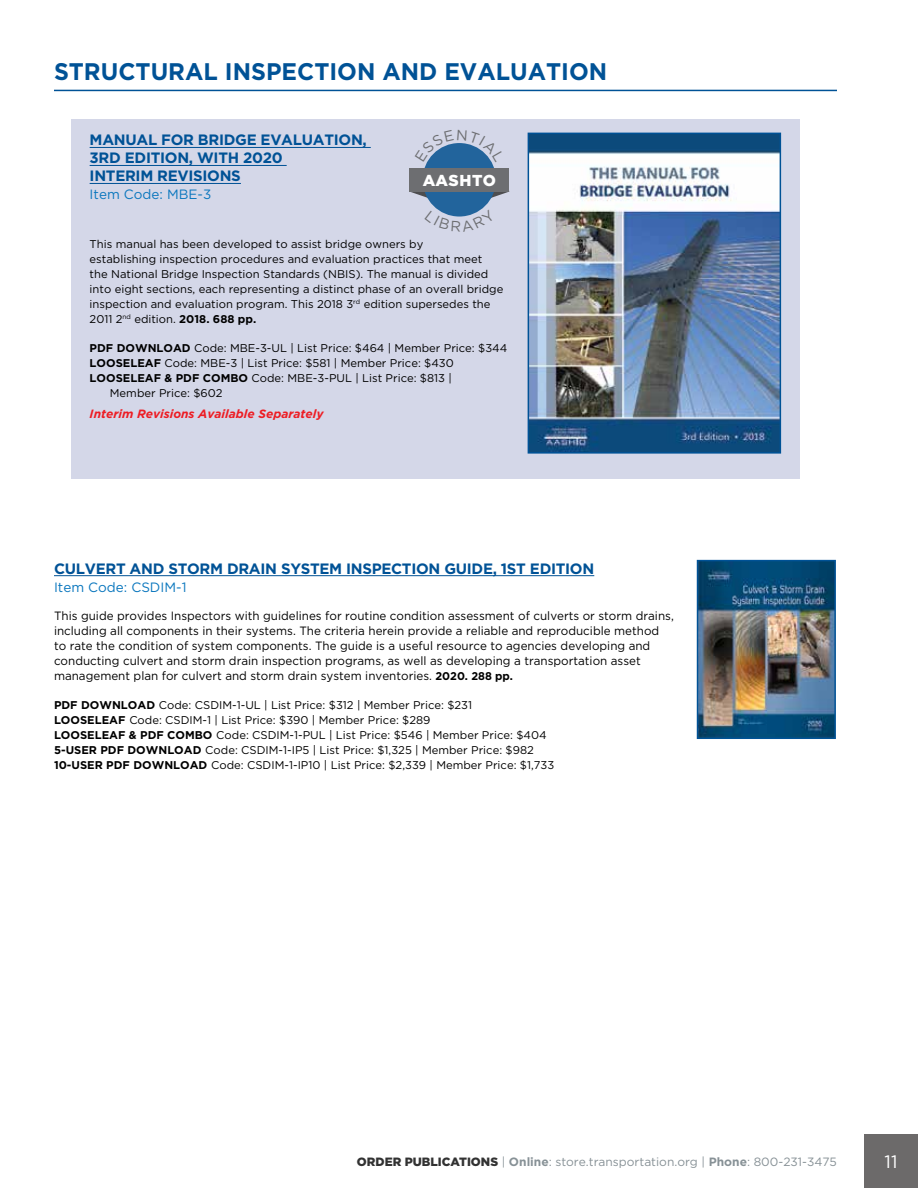
<style>
.page{position:relative;width:918px;height:1188px;background:#fff}
.page>*{position:absolute;margin:0;border:0;box-sizing:border-box;transform-origin:0 0}
.t1{font:700 24px "Gotham";color:#005296}
.t2{font:18px "Gotham";color:#fff}
.t3{font:900 15.9px "Gotham";letter-spacing:.03em;color:#fff}
.t4{font:700 15px/18px "Gotham";letter-spacing:-.02em;color:#005296}
.t5{font:13.5px "Gotham";color:#0b77be}
.t6{font:12px/15px "Gotham";color:#000}
.t7{font:12px "Gotham";color:#879196}
.t8{font:italic 700 12px "Gotham";color:#ed1d24}
.t9{font:11.25px/15px "Gotham";color:#000}
.s1{font-weight:700}
.s2{font-weight:700;font-size:11.25px}
.s3{font-weight:900;color:#323232}
</style>
<div class="page">
<div style="left:864px;top:1134px;width:54px;height:54px;background:#6c6a6a"></div>
<hr style="left:54px;top:575px;width:540px;height:1px;background:#005296">
<img style="left:696px;top:559px;width:140px;height:180px">
<hr style="left:54px;top:90px;width:783px;height:1px;background:#005296">
<div style="left:71px;top:119px;width:729px;height:359px;background:#d4d7e8"></div>
<hr style="left:90px;top:147px;width:281px;height:1px;background:#005296">
<hr style="left:90px;top:165px;width:197px;height:1px;background:#005296">
<hr style="left:90px;top:183px;width:151px;height:1px;background:#005296">
<div style="left:423px;top:143px;width:73px;height:74px;background:#22649c;border-radius:50%"></div>
<div style="left:409px;top:168px;width:100px;height:24px;background:#6d6e71"></div>
<img style="left:527px;top:132px;width:255px;height:322px">
<svg style="left:411px;top:192px;width:97px;height:25px"></svg>
<svg style="left:426px;top:143px;width:66px;height:20px"></svg>
<h1 class="t1" style="left:54px;top:58px;width:555px">STRUCTURAL INSPECTION AND EVALUATION</h1>
<h3 class="t4" style="left:90px;top:131px;width:279px">MANUAL FOR BRIDGE EVALUATION,<br>3RD EDITION, WITH 2020<br>INTERIM REVISIONS</h3>
<p class="t5" style="left:90px;top:187px;width:123px">Item Code: MBE-3</p>
<h3 class="t3" style="left:423px;top:171px;width:75px">AASHTO</h3>
<p class="t9" style="left:90px;top:237px;width:415px">This manual has been developed to assist bridge owners by<br>establishing inspection procedures and evaluation practices that meet<br>the National Bridge Inspection Standards (NBIS). The manual is divided into eight sections, each representing a distinct phase of an overall bridge inspection and evaluation program. This 2018 3<sup>rd</sup> edition supersedes the 2011 2<sup>nd</sup> edition. <span class="s1">2018. 688 pp.</span></p>
<p class="t9" style="left:90px;top:340px;width:419px"><span class="s1">PDF DOWNLOAD</span> Code: MBE-3-UL | List Price: $464 | Member Price: $344</p>
<p class="t9" style="left:90px;top:355px;width:366px"><span class="s1">LOOSELEAF</span> Code: MBE-3 | List Price: $581 | Member Price: $430</p>
<p class="t9" style="left:90px;top:370px;width:364px"><span class="s1">LOOSELEAF &amp; PDF COMBO</span> Code: MBE-3-PUL | List Price: $813 |</p>
<p class="t9" style="left:110px;top:385px;width:114px">Member Price: $602</p>
<p class="t8" style="left:90px;top:407px;width:235px">Interim Revisions Available Separately</p>
<h3 class="t4" style="left:54px;top:559px;width:542px">CULVERT AND STORM DRAIN SYSTEM INSPECTION GUIDE, 1ST EDITION</h3>
<p class="t5" style="left:54px;top:579px;width:134px">Item Code: CSDIM-1</p>
<p class="t6" style="left:54px;top:608px;width:621px">This guide provides Inspectors with guidelines for routine condition assessment of culverts or storm drains, including all components in their systems. The criteria herein provide a reliable and reproducible method to rate the condition of system components. The guide is a useful resource to agencies developing and conducting culvert and storm drain inspection programs, as well as developing a transportation asset management plan for culvert and storm drain system inventories. <span class="s2">2020. 288 pp.</span></p>
<p class="t9" style="left:54px;top:697px;width:502px"><span class="s1">PDF DOWNLOAD</span> Code: CSDIM-1-UL | List Price: $312 | Member Price: $231<br><span class="s1">LOOSELEAF</span> Code: CSDIM-1 | List Price: $390 | Member Price: $289<br><span class="s1">LOOSELEAF &amp; PDF COMBO</span> Code: CSDIM-1-PUL | List Price: $546 | Member Price: $404<br><span class="s1">5-USER PDF DOWNLOAD</span> Code: CSDIM-1-IP5 | List Price: $1,325 | Member Price: $982<br><span class="s1">10-USER PDF DOWNLOAD</span> Code: CSDIM-1-IP10 | List Price: $2,339 | Member Price: $1,733</p>
<p class="t7" style="left:357px;top:1155px;width:482px"><span class="s3">ORDER PUBLICATIONS</span> | <span class="s1">Online</span>: store.transportation.org | <span class="s1">Phone</span>: 800-231-3475</p>
<h2 class="t2" style="left:885px;top:1152px;width:14px">11</h2>
</div>
